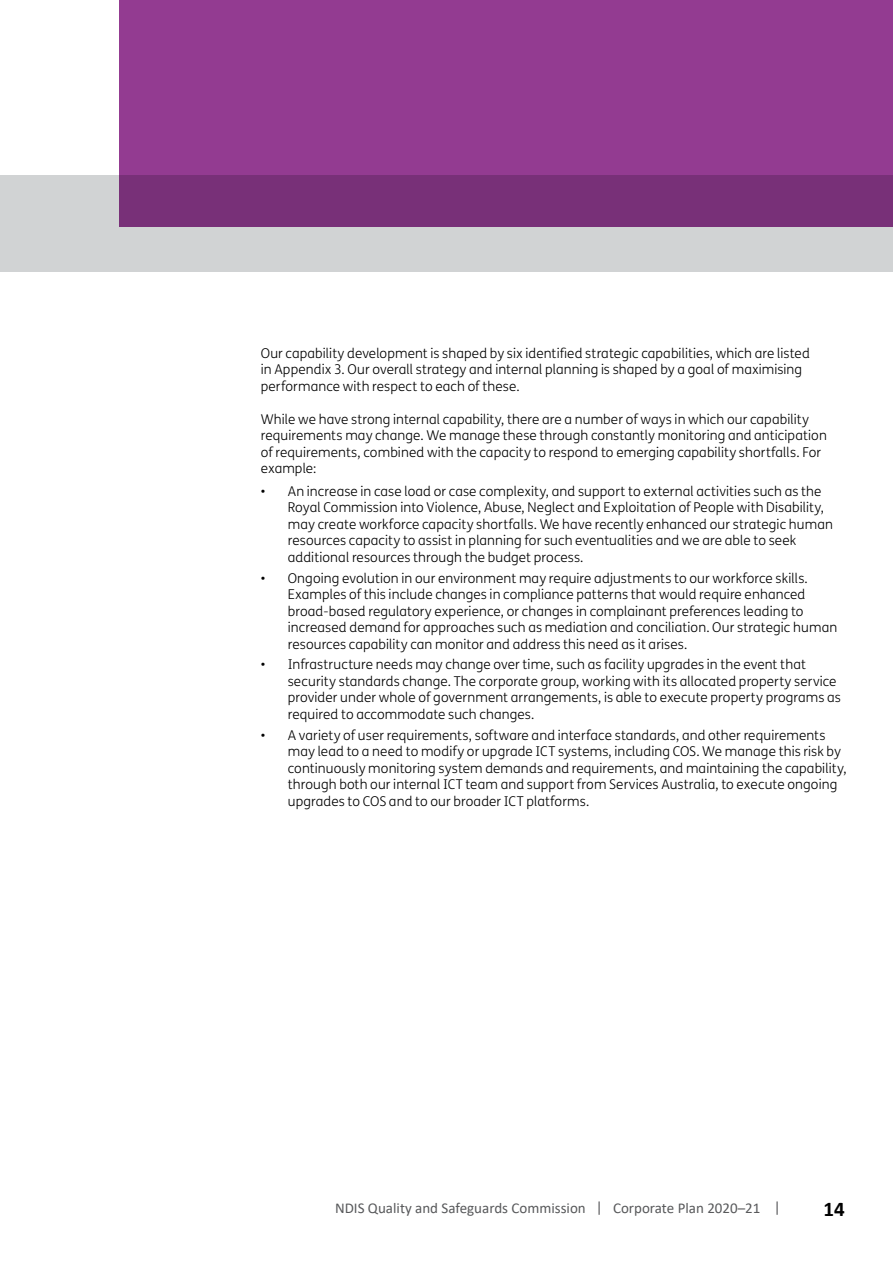
<style>
.page{position:relative;width:893px;height:1263px;background:#fff}
.page>*{position:absolute;margin:0;border:0;box-sizing:border-box;transform-origin:0 0}
.t1{font:700 21px "Calibri";color:#000}
.t2{font:15px "Calibri";color:#58595b}
.t3{font:300 13.5px/16.5px "FS Me";letter-spacing:.01em;color:#000}
</style>
<div class="page">
<div style="left:119px;top:0;width:773px;height:227px;background:#933b91"></div>
<svg style="left:0;top:175px;width:892px;height:97px;background:#a787a9"></svg>
<p class="t3" style="left:261px;top:344px;width:551px">Our capability development is shaped by six identified strategic capabilities, which are listed</p>
<p class="t3" style="left:261px;top:361px;width:543px">in Appendix 3. Our overall strategy and internal planning is shaped by a goal of maximising performance with respect to each of these.</p>
<p class="t3" style="left:261px;top:410px;width:568px">While we have strong internal capability, there are a number of ways in which our capability requirements may change. We manage these through constantly monitoring and anticipation of requirements, combined with the capacity to respond to emerging capability shortfalls. For example:</p>
<p class="t3" style="left:288px;top:482px;width:547px;text-indent:-27px">• An increase in case load or case complexity, and support to external activities such as the Royal Commission into Violence, Abuse, Neglect and Exploitation of People with Disability, may create workforce capacity shortfalls. We have recently enhanced our strategic human resources capacity to assist in planning for such eventualities and we are able to seek additional resources through the budget process.</p>
<p class="t3" style="left:288px;top:569px;width:551px;text-indent:-27px">• Ongoing evolution in our environment may require adjustments to our workforce skills.<br>Examples of this include changes in compliance patterns that would require enhanced broad-based regulatory experience, or changes in complainant preferences leading to increased demand for approaches such as mediation and conciliation. Our strategic human resources capability can monitor and address this need as it arises.</p>
<p class="t3" style="left:288px;top:656px;width:555px;text-indent:-27px">• Infrastructure needs may change over time, such as facility upgrades in the event that security standards change. The corporate group, working with its allocated property service provider under whole of government arrangements, is able to execute property programs as required to accommodate such changes.</p>
<p class="t3" style="left:288px;top:726px;width:560px;text-indent:-27px">• A variety of user requirements, software and interface standards, and other requirements may lead to a need to modify or upgrade ICT systems, including COS. We manage this risk by continuously monitoring system demands and requirements, and maintaining the capability, through both our internal ICT team and support from Services Australia, to execute ongoing upgrades to COS and to our broader ICT platforms.</p>
<p class="t2" style="left:335px;top:1197px;width:447px">NDIS Quality and Safeguards Commission | Corporate Plan 2020–21 |</p>
<h1 class="t1" style="left:823px;top:1194px;width:23px">14</h1>
</div>
